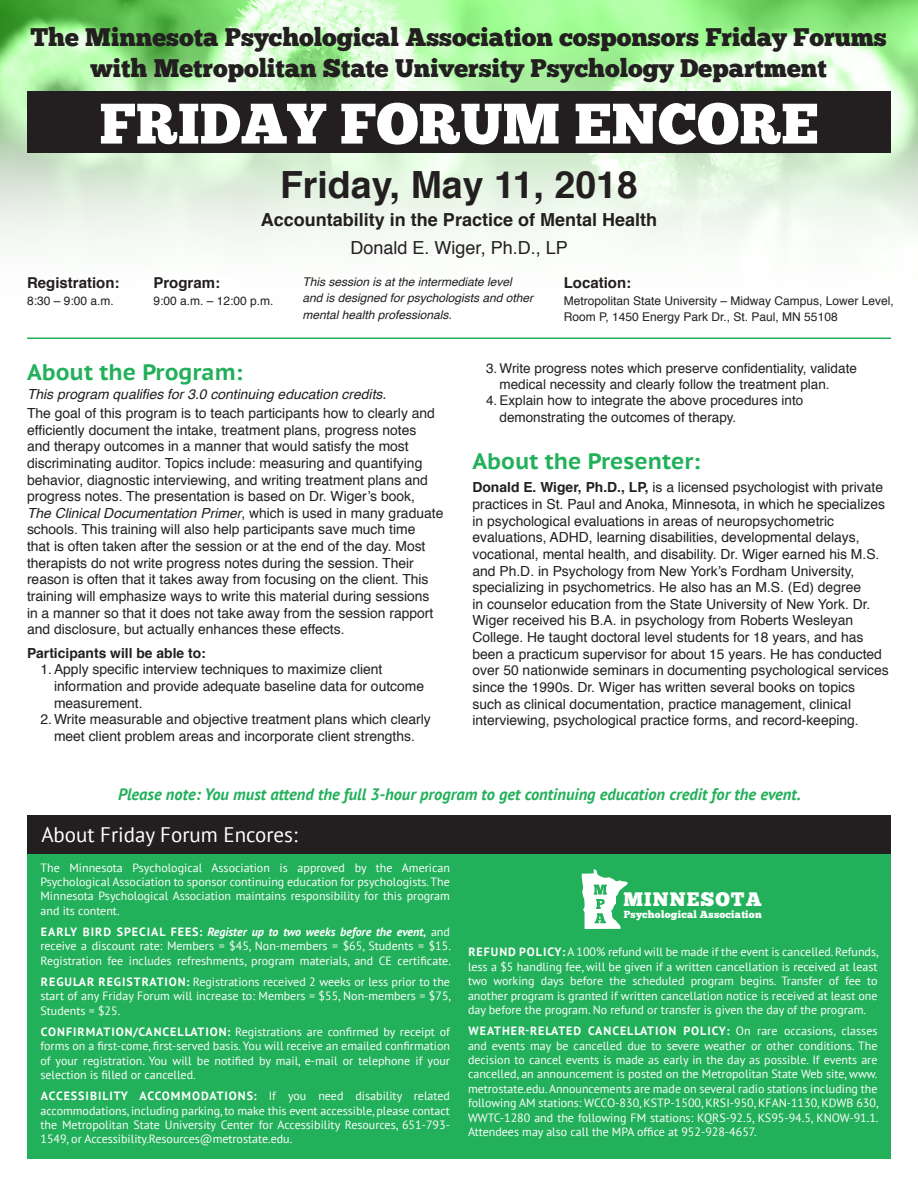
<style>
.page{position:relative;width:918px;height:1188px;background:#fff}
.page>*{position:absolute;margin:0;border:0;box-sizing:border-box;transform-origin:0 0}
.t1{font:57px "Chunk Five";color:#fff}
.t2{font:700 37.5px "Helvetica";color:#231f20}
.t3{font:25.5px/30.6px "Chunk Five";color:#231f20;text-align:center}
.body{font:700 22.5px "PT Sans Caption";color:#22b05a}
.sub{font:21px "PT Sans";color:#fff}
.t4{font:19.5px "Chunk Five";letter-spacing:.055em;color:#fff}
.t5{font:700 18px "Helvetica";color:#231f20}
.t6{font:18px "Helvetica";color:#231f20}
.body-2{font:italic 700 16.5px "PT Sans";color:#22b05a}
.t7{font:700 15px "Helvetica";color:#231f20}
.t8{font:13.8px/16.6px "Helvetica";color:#231f20}
.t9{font:italic 13.8px "Helvetica";color:#231f20}
.t10{font:700 13.8px "Helvetica";color:#231f20}
.t11{font:13.5px/16.2px "Helvetica";color:#231f20}
.Body{font:12px/14.4px "PT Sans";color:#fff;text-align:justify}
.t12{font:12px/16.5px "Helvetica";color:#231f20}
.t13{font:italic 12px/16.5px "Helvetica";color:#231f20}
.t14{font:10.35px "Chunk Five";letter-spacing:.02em;color:#fff}
.s1{font-style:italic}
.s2{font-weight:700}
.s3{font-weight:700;font-style:italic}
</style>
<div class="page">
<img style="left:0;top:0;width:918px;height:247px">
<div style="left:27px;top:92px;width:864px;height:61px;background:#231f20"></div>
<div style="left:27px;top:815px;width:864px;height:343px;background:#22b05a"></div>
<div style="left:27px;top:815px;width:864px;height:39px;background:#231f20"></div>
<svg style="left:582px;top:869px;width:46px;height:59px"></svg>
<hr style="left:27px;top:338px;width:864px;height:1px;background:#22b05a">
<p class="t3" style="left:30px;top:22px;width:858px">The Minnesota Psychological Association cosponsors Friday Forums with Metropolitan State University Psychology Department</p>
<p class="t1" style="left:100px;top:90px;width:720px">FRIDAY FORUM ENCORE</p>
<p class="t7" style="left:27px;top:271px;width:94px">Registration:</p>
<p class="t12" style="left:27px;top:292px;width:88px">8:30 – 9:00 a.m.</p>
<p class="t2" style="left:280px;top:154px;width:359px">Friday, May 11, 2018</p>
<p class="t5" style="left:261px;top:205px;width:398px">Accountability in the Practice of Mental Health</p>
<p class="t6" style="left:351px;top:234px;width:219px">Donald E. Wiger, Ph.D., LP</p>
<p class="t7" style="left:153px;top:271px;width:68px">Program:</p>
<p class="t12" style="left:153px;top:292px;width:122px">9:00 a.m. – 12:00 p.m.</p>
<p class="t13" style="left:302px;top:274px;width:232px">This session is at the intermediate level and is designed for psychologists and other mental health professionals.</p>
<p class="t7" style="left:564px;top:271px;width:69px">Location:</p>
<p class="t12" style="left:564px;top:293px;width:332px">Metropolitan State University – Midway Campus, Lower Level,<br>Room P, 1450 Energy Park Dr., St. Paul, MN 55108</p>
<p class="body" style="left:27px;top:357px;width:217px">About the Program:</p>
<p class="t9" style="left:27px;top:383px;width:361px">This program qualifies for 3.0 continuing education credits.</p>
<p class="t8" style="left:27px;top:405px;width:418px">The goal of this program is to teach participants how to clearly and efficiently document the intake, treatment plans, progress notes<br>and therapy outcomes in a manner that would satisfy the most discriminating auditor. Topics include: measuring and quantifying behavior, diagnostic interviewing, and writing treatment plans and progress notes. The presentation is based on Dr. Wiger’s book,<br><span class="s1">The Clinical Documentation Primer</span>, which is used in many graduate schools. This training will also help participants save much time<br>that is often taken after the session or at the end of the day. Most therapists do not write progress notes during the session. Their reason is often that it takes away from focusing on the client. This training will emphasize ways to write this material during sessions in a manner so that it does not take away from the session rapport and disclosure, but actually enhances these effects.</p>
<p class="t10" style="left:27px;top:642px;width:180px">Participants will be able to:</p>
<p class="t8" style="left:54px;top:662px;width:372px;text-indent:-14px">1.Apply specific interview techniques to maximize client information and provide adequate baseline data for outcome measurement.</p>
<p class="t8" style="left:40px;top:712px;width:392px;text-align:center">2.Write measurable and objective treatment plans which clearly meet client problem areas and incorporate client strengths.</p>
<p class="t11" style="left:500px;top:361px;width:359px;text-indent:-14px">3. Write progress notes which preserve confidentiality, validate medical necessity and clearly follow the treatment plan.</p>
<p class="t11" style="left:500px;top:393px;width:305px;text-indent:-14px">4. Explain how to integrate the above procedures into demonstrating the outcomes of therapy.</p>
<p class="body" style="left:472px;top:446px;width:229px">About the Presenter:</p>
<p class="t8" style="left:472px;top:480px;width:418px"><span class="s2">Donald E. Wiger, Ph.D., LP,</span> is a licensed psychologist with private practices in St. Paul and Anoka, Minnesota, in which he specializes in psychological evaluations in areas of neuropsychometric evaluations, ADHD, learning disabilities, developmental delays, vocational, mental health, and disability. Dr. Wiger earned his M.S. and Ph.D. in Psychology from New York’s Fordham University, specializing in psychometrics. He also has an M.S. (Ed) degree<br>in counselor education from the State University of New York. Dr.<br>Wiger received his B.A. in psychology from Roberts Wesleyan College. He taught doctoral level students for 18 years, and has been a practicum supervisor for about 15 years. He has conducted over 50 nationwide seminars in documenting psychological services since the 1990s. Dr. Wiger has written several books on topics<br>such as clinical documentation, practice management, clinical interviewing, psychological practice forms, and record-keeping.</p>
<p class="body-2" style="left:118px;top:783px;width:684px">Please note: You must attend the full 3-hour program to get continuing education credit for the event.</p>
<p class="sub" style="left:41px;top:821px;width:258px">About Friday Forum Encores:</p>
<p class="Body" style="left:40px;top:860px;width:411px">The Minnesota Psychological Association is approved by the American Psychological Association to sponsor continuing education for psychologists. The Minnesota Psychological Association maintains responsibility for this program and its content.</p>
<p class="Body" style="left:40px;top:924px;width:412px"><span class="s2">EARLY BIRD SPECIAL FEES:</span> <span class="s3">Register up to two weeks before the event</span><span class="s2">,</span> and receive a discount rate: Members = $45, Non-members = $65, Students = $15.<br>Registration fee includes refreshments, program materials, and CE certificate.</p>
<p class="Body" style="left:40px;top:974px;width:412px"><span class="s2">REGULAR REGISTRATION:</span> Registrations received 2 weeks or less prior to the start of any Friday Forum will increase to: Members = $55, Non-members = $75, Students = $25.</p>
<p class="Body" style="left:40px;top:1024px;width:411px"><span class="s2">CONFIRMATION/CANCELLATION:</span> Registrations are confirmed by receipt of forms on a first-come, first-served basis. You will receive an emailed confirmation of your registration. You will be notified by mail, e-mail or telephone if your selection is filled or cancelled.</p>
<p class="Body" style="left:40px;top:1088px;width:411px"><span class="s2">ACCESSIBILITY ACCOMMODATIONS:</span> If you need disability related accommodations, including parking, to make this event accessible, please contact the Metropolitan State University Center for Accessibility Resources, 651-793- 1549, or Accessibility.Resources@metrostate.edu.</p>
<p class="t4" style="left:624px;top:887px;width:140px">MINNESOTA</p>
<p class="t14" style="left:624px;top:908px;width:139px">Psychological Association</p>
<p class="Body" style="left:468px;top:945px;width:412px"><span class="s2">REFUND POLICY:</span> A 100% refund will be made if the event is cancelled. Refunds, less a $5 handling fee, will be given if a written cancellation is received at least two working days before the scheduled program begins. Transfer of fee to another program is granted if written cancellation notice is received at least one day before the program. No refund or transfer is given the day of the program.</p>
<p class="Body" style="left:468px;top:1023px;width:412px"><span class="s2">WEATHER-RELATED CANCELLATION POLICY:</span> On rare occasions, classes and events may be cancelled due to severe weather or other conditions. The decision to cancel events is made as early in the day as possible. If events are cancelled, an announcement is posted on the Metropolitan State Web site, www. metrostate.edu. Announcements are made on several radio stations including the following AM stations: WCCO-830, KSTP-1500, KRSI-950, KFAN-1130, KDWB 630, WWTC-1280 and the following FM stations: KQRS-92.5, KS95-94.5, KNOW-91.1.<br>Attendees may also call the MPA office at 952-928-4657.</p>
</div>
